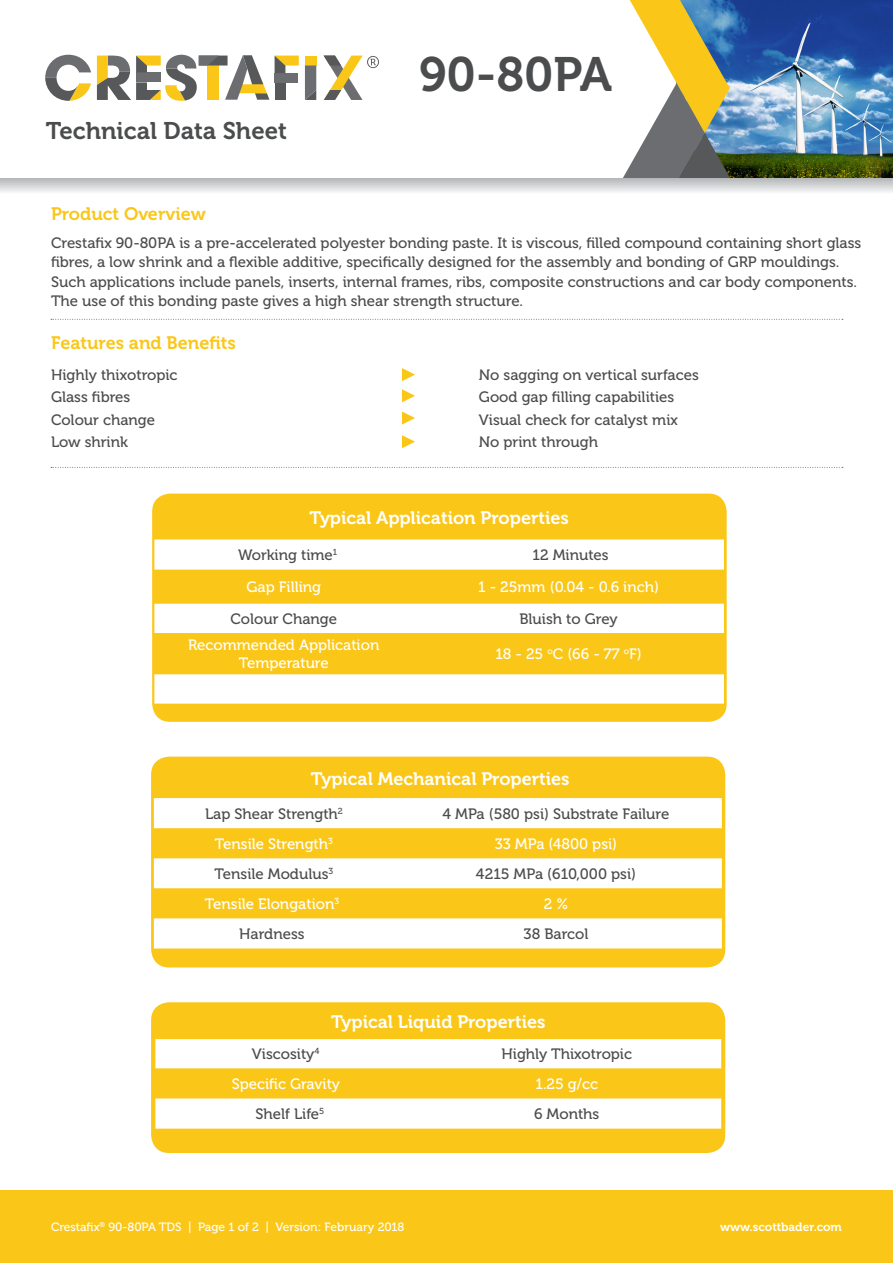
<style>
.page{position:relative;width:893px;height:1263px;background:#fff}
.page>*{position:absolute;margin:0;border:0;box-sizing:border-box;transform-origin:0 0}
.t1{font:48px "Museo 700";letter-spacing:-.01em;color:#4b4c4d}
.t2{font:24px "Museo 700";color:#4b4c4d}
.t3{font:18px "Museo 700";color:#fff}
.t4{font:18px "Museo 700";color:#fac719}
.t5{font:15px/19.5px "Museo 500";color:#4b4c4d}
.t6{font:15px/18px "Museo 500";color:#fff;text-align:center}
.t7{font:12px "Museo 500";color:#fff}
.t8{font:12px "Museo 700";color:#fff}
</style>
<div class="page">
<img style="left:730px;top:0;width:163px;height:179px">
<svg style="left:622px;top:0;width:108px;height:179px"></svg>
<svg style="left:51px;top:319px;width:792px;height:1px"></svg>
<svg style="left:51px;top:467px;width:792px;height:1px"></svg>
<div style="left:0;top:1191px;width:893px;height:72px;background:#fac719"></div>
<svg style="left:402px;top:389px;width:13px;height:13px"></svg>
<svg style="left:402px;top:368px;width:13px;height:13px"></svg>
<svg style="left:402px;top:411px;width:13px;height:14px"></svg>
<div style="left:275px;top:73px;width:23px;height:10px;background:#6c6d70"></div>
<div style="left:275px;top:83px;width:10px;height:17px;background:#57585a"></div>
<svg style="left:275px;top:56px;width:24px;height:17px"></svg>
<div style="left:305px;top:56px;width:11px;height:10px;background:#fac719"></div>
<svg style="left:305px;top:66px;width:11px;height:34px"></svg>
<svg style="left:45px;top:55px;width:46px;height:46px"></svg>
<svg style="left:97px;top:55px;width:172px;height:46px"></svg>
<svg style="left:324px;top:56px;width:55px;height:44px"></svg>
<svg style="left:0;top:179px;width:893px;height:13px;background:#d4d5d7"></svg>
<svg style="left:402px;top:435px;width:13px;height:13px"></svg>
<div style="left:151px;top:1002px;width:574px;height:151px;background:#fac719;border-radius:18px"></div>
<div style="left:151px;top:757px;width:574px;height:210px;background:#fac719;border-radius:18px"></div>
<svg style="left:154px;top:798px;width:568px;height:150px;fill:#fff"></svg>
<div style="left:152px;top:494px;width:575px;height:228px;background:#fac719;border-radius:18px"></div>
<svg style="left:154px;top:539px;width:570px;height:165px;fill:#fff"></svg>
<svg style="left:155px;top:1039px;width:566px;height:89px;fill:#fff"></svg>
<p class="t2" style="left:46px;top:117px;width:243px">Technical Data Sheet</p>
<p class="t1" style="left:419px;top:48px;width:194px">90-80PA</p>
<p class="t4" style="left:51px;top:203px;width:156px">Product Overview</p>
<p class="t5" style="left:51px;top:233px;width:812px">Crestafix 90-80PA is a pre-accelerated polyester bonding paste. It is viscous, filled compound containing short glass fibres, a low shrink and a flexible additive, specifically designed for the assembly and bonding of GRP mouldings.<br>Such applications include panels, inserts, internal frames, ribs, composite constructions and car body components.<br>The use of this bonding paste gives a high shear strength structure.</p>
<p class="t4" style="left:51px;top:333px;width:186px">Features and Benefits</p>
<p class="t5" style="left:51px;top:365px;width:128px">Highly thixotropic</p>
<p class="t5" style="left:51px;top:388px;width:81px">Glass fibres</p>
<p class="t5" style="left:51px;top:410px;width:106px">Colour change</p>
<p class="t5" style="left:51px;top:433px;width:79px">Low shrink</p>
<p class="t5" style="left:479px;top:365px;width:221px">No sagging on vertical surfaces</p>
<p class="t5" style="left:479px;top:388px;width:197px">Good gap filling capabilities</p>
<p class="t5" style="left:479px;top:410px;width:200px">Visual check for catalyst mix</p>
<p class="t5" style="left:479px;top:433px;width:121px">No print through</p>
<p class="t3" style="left:309px;top:508px;width:261px">Typical Application Properties</p>
<p class="t5" style="left:238px;top:545px;width:101px">Working time<sup>1</sup></p>
<p class="t5" style="left:532px;top:545px;width:78px">12 Minutes</p>
<p class="t6" style="left:246px;top:578px;width:76px">Gap Filling</p>
<p class="t6" style="left:478px;top:578px;width:182px">1 - 25mm (0.04 - 0.6 inch)</p>
<p class="t5" style="left:230px;top:609px;width:108px">Colour Change</p>
<p class="t5" style="left:519px;top:609px;width:100px">Bluish to Grey</p>
<p class="t6" style="left:188px;top:636px;width:193px">Recommended Application<br>Temperature</p>
<p class="t6" style="left:495px;top:645px;width:148px">18 - 25 <sup>o</sup>C (66 - 77 <sup>o</sup>F)</p>
<p class="t3" style="left:311px;top:769px;width:260px">Typical Mechanical Properties</p>
<p class="t5" style="left:205px;top:804px;width:139px">Lap Shear Strength<sup>2</sup></p>
<p class="t5" style="left:442px;top:804px;width:228px">4 MPa (580 psi) Substrate Failure</p>
<p class="t6" style="left:215px;top:835px;width:119px">Tensile Strength<sup>3</sup></p>
<p class="t6" style="left:495px;top:835px;width:124px">33 MPa (4800 psi)</p>
<p class="t5" style="left:214px;top:864px;width:120px">Tensile Modulus<sup>3</sup></p>
<p class="t5" style="left:476px;top:864px;width:162px">4215 MPa (610,000 psi)</p>
<p class="t6" style="left:205px;top:895px;width:136px">Tensile Elongation<sup>3</sup></p>
<p class="t6" style="left:544px;top:895px;width:26px">2 %</p>
<p class="t5" style="left:239px;top:924px;width:67px">Hardness</p>
<p class="t5" style="left:524px;top:924px;width:66px">38 Barcol</p>
<p class="t3" style="left:331px;top:1011px;width:216px">Typical Liquid Properties</p>
<p class="t5" style="left:252px;top:1045px;width:69px">Viscosity<sup>4</sup></p>
<p class="t5" style="left:501px;top:1045px;width:132px">Highly Thixotropic</p>
<p class="t6" style="left:232px;top:1075px;width:110px">Specific Gravity</p>
<p class="t6" style="left:535px;top:1075px;width:64px">1.25 g/cc</p>
<p class="t5" style="left:256px;top:1104px;width:70px">Shelf Life<sup>5</sup></p>
<p class="t5" style="left:534px;top:1104px;width:67px">6 Months</p>
<p class="t7" style="left:51px;top:1220px;width:355px">Crestafix<sup>®</sup> 90-80PA TDS | Page 1 of 2 | Version: February 2018</p>
<p class="t8" style="left:720px;top:1220px;width:123px">www.scottbader.com</p>
</div>
